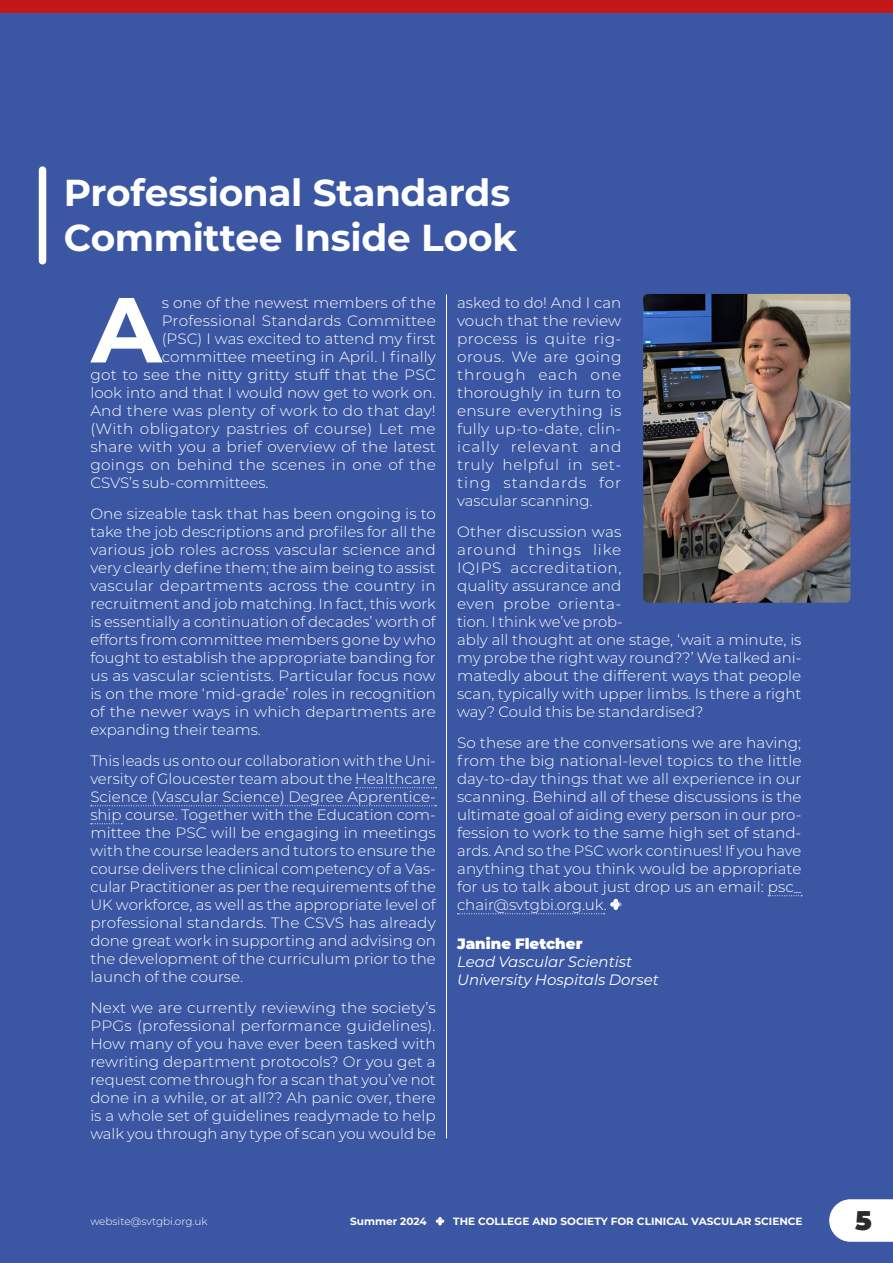
<style>
.page{position:relative;width:893px;height:1263px;background:#3b57a3}
.page>*{position:absolute;margin:0;border:0;box-sizing:border-box;transform-origin:0 0}
.t1{font:700 92.1px "Montserrat";color:#fff}
.t2{font:700 37.5px/45px "Montserrat";letter-spacing:-.01em;color:#fff}
.t3{font:900 27px "Montserrat";color:#2b2b2b}
.t4{font:300 15px/18px "Montserrat";letter-spacing:.005em;color:#fff;text-align:justify}
.t5{font:italic 15px/18px "Montserrat";color:#fff}
.t6{font:900 15px "Montserrat";color:#fff}
.t7{font:700 10.5px "Montserrat";color:#fff}
.t8{font:300 10.5px "Montserrat";color:#fff}
</style>
<div class="page">
<svg style="left:356px;top:787px;width:80px;height:1px"></svg>
<svg style="left:91px;top:805px;width:345px;height:1px"></svg>
<svg style="left:91px;top:823px;width:31px;height:1px"></svg>
<svg style="left:768px;top:895px;width:34px;height:1px"></svg>
<svg style="left:457px;top:913px;width:147px;height:1px"></svg>
<svg style="left:610px;top:899px;width:11px;height:11px"></svg>
<hr style="left:446px;top:294px;width:1px;height:844px;background:#fff">
<div style="left:39px;top:170px;width:7px;height:91px;background:#fff"></div>
<img style="left:643px;top:294px;width:207px;height:309px">
<div style="left:0;top:0;width:893px;height:13px;background:#c41717"></div>
<svg style="left:829px;top:1199px;width:64px;height:43px;background:#eef0f7"></svg>
<svg style="left:436px;top:1217px;width:8px;height:8px"></svg>
<h2 class="t2" style="left:64px;top:169px;width:455px">Professional Standards<br>Committee Inside Look</h2>
<h1 class="t1" style="left:91px;top:263px;width:72px">A</h1>
<p class="t4" style="left:162px;top:294px;width:276px">s one of the newest members of the</p>
<p class="t4" style="left:162px;top:312px;width:276px">Professional Standards Committee</p>
<p class="t4" style="left:162px;top:330px;width:276px">(PSC) I was excited to attend my first</p>
<p class="t4" style="left:162px;top:348px;width:276px">committee meeting in April. I finally</p>
<p class="t4" style="left:90px;top:366px;width:347px">got to see the nitty gritty stuff that the PSC</p>
<p class="t4" style="left:90px;top:384px;width:347px">look into and that I would now get to work on.</p>
<p class="t4" style="left:90px;top:402px;width:347px">And there was plenty of work to do that day!</p>
<p class="t4" style="left:90px;top:420px;width:347px">(With obligatory pastries of course) Let me</p>
<p class="t4" style="left:90px;top:438px;width:347px">share with you a brief overview of the latest</p>
<p class="t4" style="left:90px;top:456px;width:347px">goings on behind the scenes in one of the</p>
<p class="t4" style="left:90px;top:474px;width:180px">CSVS’s sub-committees.</p>
<p class="t4" style="left:90px;top:504px;width:347px">One sizeable task that has been ongoing is to take the job descriptions and profiles for all the various job roles across vascular science and very clearly define them; the aim being to assist vascular departments across the country in recruitment and job matching. In fact, this work is essentially a continuation of decades’ worth of efforts from committee members gone by who fought to establish the appropriate banding for us as vascular scientists. Particular focus now is on the more ‘mid-grade’ roles in recognition of the newer ways in which departments are expanding their teams.</p>
<p class="t4" style="left:90px;top:751px;width:347px">This leads us onto our collaboration with the Uni&shy;versity of Gloucester team about the Healthcare Science (Vascular Science) Degree Apprentice&shy;ship course. Together with the Education com&shy;mittee the PSC will be engaging in meetings with the course leaders and tutors to ensure the course delivers the clinical competency of a Vas&shy;cular Practitioner as per the requirements of the UK workforce, as well as the appropriate level of professional standards. The CSVS has already done great work in supporting and advising on the development of the curriculum prior to the launch of the course.</p>
<p class="t4" style="left:90px;top:998px;width:347px">Next we are currently reviewing the society’s PPGs (professional performance guidelines).<br>How many of you have ever been tasked with rewriting department protocols? Or you get a request come through for a scan that you’ve not done in a while, or at all?? Ah panic over, there is a whole set of guidelines readymade to help walk you through any type of scan you would be</p>
<p class="t4" style="left:457px;top:294px;width:166px">asked to do! And I can vouch that the review process is quite rig&shy;orous. We are going through each one thoroughly in turn to ensure everything is fully up-to-date, clin&shy;ically relevant and truly helpful in set&shy;ting standards for vascular scanning.</p>
<p class="t4" style="left:457px;top:522px;width:346px;text-align:left">Other discussion was<br>around things like<br>IQIPS accreditation,<br>quality assurance and<br>even probe orienta-<br>tion. I think we’ve prob-<br>ably all thought at one stage, ‘wait a minute, is my probe the right way round??’ We talked ani&shy;matedly about the different ways that people scan, typically with upper limbs. Is there a right way? Could this be standardised?</p>
<p class="t4" style="left:457px;top:733px;width:346px">So these are the conversations we are having; from the big national-level topics to the little day-to-day things that we all experience in our scanning. Behind all of these discussions is the ultimate goal of aiding every person in our pro&shy;fession to work to the same high set of stand&shy;ards. And so the PSC work continues! If you have anything that you think would be appropriate for us to talk about just drop us an email: psc_ chair@svtgbi.org.uk.</p>
<p class="t6" style="left:457px;top:933px;width:127px">Janine Fletcher</p>
<p class="t5" style="left:457px;top:952px;width:203px">Lead Vascular Scientist<br>University Hospitals Dorset</p>
<p class="t8" style="left:90px;top:1214px;width:119px">website@svtgbi.org.uk</p>
<p class="t7" style="left:350px;top:1214px;width:78px">Summer 2024</p>
<p class="t7" style="left:453px;top:1214px;width:351px">THE COLLEGE AND SOCIETY FOR CLINICAL VASCULAR SCIENCE</p>
<h3 class="t3" style="left:855px;top:1200px;width:18px">5</h3>
</div>
